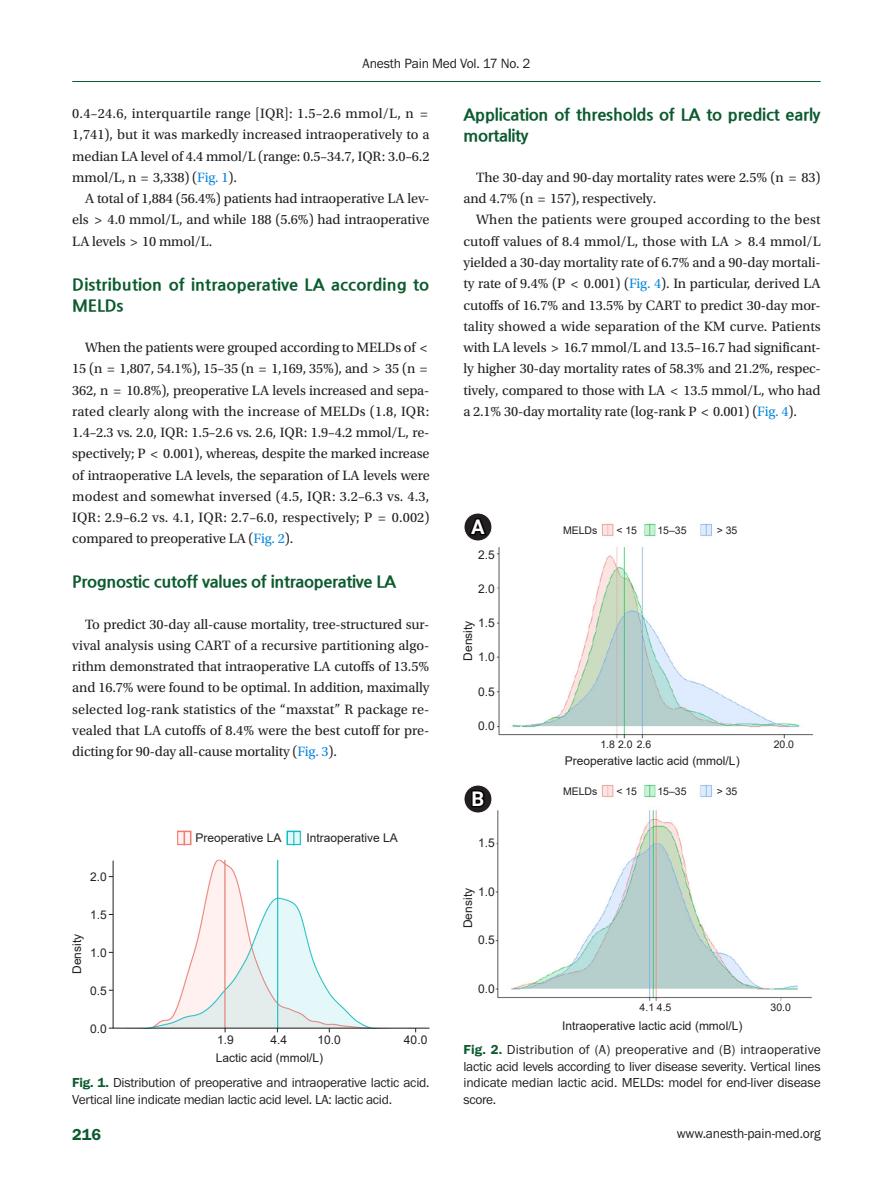
<style>
.page{position:relative;width:893px;height:1191px;background:#fff}
.page>*{position:absolute;margin:0;border:0;box-sizing:border-box;transform-origin:0 0}
.t1{font:700 20.25px "Roboto";color:#fff}
.body-sub-title{font:800 16.5px/21.3px "Nanum Gothic";letter-spacing:-.01em;color:#0c5b2f}
.t2{font:600 16.5px "Franklin Gothic FS";color:#0c5b2f}
.body{font:14.25px/21.3px "Utopia Std";letter-spacing:-.01em;color:#231f20}
.t3{font:13.95px "Franklin Gothic FS";letter-spacing:-.01em;color:#231f20}
.fig-caption{font:13.5px/16.5px "Franklin Gothic FS";letter-spacing:-.02em;color:#231f20}
.Picture_print{font:12px "Arial";color:#231f20}
.Picture_print-2{font:10.5px "Arial";color:#231f20}
.s1{color:#0b88de}
.s2{font-weight:600;color:#0c5b2f}
</style>
<div class="page">
<img style="left:495px;top:523px;width:318px;height:477px">
<svg style="left:464px;top:785px;width:28px;height:28px"></svg>
<div style="left:463px;top:784px;width:29px;height:29px;border:1px solid #fff;border-radius:50%"></div>
<svg style="left:470px;top:788px;width:17px;height:20px"></svg>
<svg style="left:464px;top:513px;width:28px;height:28px"></svg>
<div style="left:463px;top:512px;width:29px;height:29px;border:1px solid #fff;border-radius:50%"></div>
<svg style="left:467px;top:517px;width:22px;height:20px"></svg>
<img style="left:177px;top:830px;width:125px;height:16px">
<svg style="left:112px;top:859px;width:318px;height:170px"></svg>
<hr style="left:72px;top:81px;width:749px;height:1px;background:#0c5b2f">
<p class="t3" style="left:362px;top:56px;width:170px">Anesth Pain Med Vol. 17 No. 2</p>
<p class="body" style="left:72px;top:103px;width:359px">0.4–24.6, interquartile range [IQR]: 1.5–2.6 mmol/L, n = 1,741), but it was markedly increased intraoperatively to a median LA level of 4.4 mmol/L (range: 0.5–34.7, IQR: 3.0–6.2 mmol/L, n = 3,338) (<span class="s1">Fig. 1</span>).</p>
<p class="body" style="left:72px;top:188px;width:359px;text-align:justify;text-indent:13px">A total of 1,884 (56.4%) patients had intraoperative LA lev&shy;els &gt; 4.0 mmol/L, and while 188 (5.6%) had intraoperative LA levels &gt; 10 mmol/L.</p>
<p class="body-sub-title" style="left:72px;top:274px;width:358px">Distribution of intraoperative LA according to<br>MELDs</p>
<p class="body" style="left:72px;top:337px;width:359px;text-indent:13px">When the patients were grouped according to MELDs of &lt; 15 (n = 1,807, 54.1%), 15–35 (n = 1,169, 35%), and &gt; 35 (n = 362, n = 10.8%), preoperative LA levels increased and sepa&shy;rated clearly along with the increase of MELDs (1.8, IQR:<br>1.4–2.3 vs. 2.0, IQR: 1.5–2.6 vs. 2.6, IQR: 1.9–4.2 mmol/L, re&shy;spectively; P &lt; 0.001), whereas, despite the marked increase of intraoperative LA levels, the separation of LA levels were modest and somewhat inversed (4.5, IQR: 3.2–6.3 vs. 4.3, IQR: 2.9–6.2 vs. 4.1, IQR: 2.7–6.0, respectively; P = 0.002) compared to preoperative LA (<span class="s1">Fig. 2</span>).</p>
<p class="body-sub-title" style="left:72px;top:571px;width:325px">Prognostic cutoff values of intraoperative LA</p>
<p class="body" style="left:72px;top:613px;width:359px;text-align:justify;text-indent:13px">To predict 30-day all-cause mortality, tree-structured sur&shy;vival analysis using CART of a recursive partitioning algo&shy;rithm demonstrated that intraoperative LA cutoffs of 13.5% and 16.7% were found to be optimal. In addition, maximally selected log-rank statistics of the “maxstat” R package re&shy;vealed that LA cutoffs of 8.4% were the best cutoff for pre&shy;dicting for 90-day all-cause mortality (<span class="s1">Fig. 3</span>).</p>
<p class="Picture_print" style="left:90px;top:868px;width:18px">2.0</p>
<p class="Picture_print" style="left:90px;top:906px;width:18px">1.5</p>
<p class="Picture_print" style="left:90px;top:944px;width:18px">1.0</p>
<p class="Picture_print" style="left:90px;top:982px;width:18px">0.5</p>
<p class="Picture_print" style="left:90px;top:1020px;width:18px">0.0</p>
<p class="Picture_print" style="left:69px;top:974px;width:42px;rotate:-90deg">Density</p>
<p class="Picture_print" style="left:195px;top:829px;width:88px">Preoperative LA</p>
<p class="Picture_print" style="left:307px;top:829px;width:93px">Intraoperative LA</p>
<p class="Picture_print" style="left:217px;top:1031px;width:18px">1.9</p>
<p class="Picture_print" style="left:270px;top:1031px;width:18px">4.4</p>
<p class="Picture_print" style="left:317px;top:1031px;width:25px">10.0</p>
<p class="Picture_print" style="left:404px;top:1031px;width:25px">40.0</p>
<p class="Picture_print" style="left:216px;top:1049px;width:109px">Lactic acid (mmol/L)</p>
<p class="fig-caption" style="left:72px;top:1074px;width:359px"><span class="s2">Fig. 1.</span> Distribution of preoperative and intraoperative lactic acid.<br>Vertical line indicate median lactic acid level. LA: lactic acid.</p>
<p class="body-sub-title" style="left:463px;top:104px;width:358px">Application of thresholds of LA to predict early mortality</p>
<p class="body" style="left:463px;top:167px;width:359px;text-indent:13px">The 30-day and 90-day mortality rates were 2.5% (n = 83) and 4.7% (n = 157), respectively.</p>
<p class="body" style="left:463px;top:209px;width:359px;text-align:justify;text-indent:13px">When the patients were grouped according to the best cutoff values of 8.4 mmol/L, those with LA &gt; 8.4 mmol/L yielded a 30-day mortality rate of 6.7% and a 90-day mortali&shy;ty rate of 9.4% (P &lt; 0.001) (<span class="s1">Fig. 4</span>). In particular, derived LA cutoffs of 16.7% and 13.5% by CART to predict 30-day mor&shy;tality showed a wide separation of the KM curve. Patients with LA levels &gt; 16.7 mmol/L and 13.5–16.7 had significant&shy;ly higher 30-day mortality rates of 58.3% and 21.2%, respec&shy;tively, compared to those with LA &lt; 13.5 mmol/L, who had a 2.1% 30-day mortality rate (log-rank P &lt; 0.001) (<span class="s1">Fig. 4</span>).</p>
<p class="t1" style="left:471px;top:512px;width:15px">A</p>
<p class="Picture_print" style="left:478px;top:546px;width:18px">2.5</p>
<p class="Picture_print" style="left:478px;top:580px;width:18px">2.0</p>
<p class="Picture_print" style="left:478px;top:614px;width:18px">1.5</p>
<p class="Picture_print" style="left:478px;top:649px;width:18px">1.0</p>
<p class="Picture_print" style="left:478px;top:683px;width:18px">0.5</p>
<p class="Picture_print" style="left:478px;top:717px;width:18px">0.0</p>
<p class="Picture_print" style="left:460px;top:661px;width:42px;rotate:-90deg">Density</p>
<p class="t1" style="left:471px;top:784px;width:14px">B</p>
<p class="Picture_print" style="left:478px;top:834px;width:18px">1.5</p>
<p class="Picture_print" style="left:478px;top:883px;width:18px">1.0</p>
<p class="Picture_print" style="left:478px;top:931px;width:18px">0.5</p>
<p class="Picture_print" style="left:478px;top:980px;width:18px">0.0</p>
<p class="Picture_print" style="left:460px;top:928px;width:42px;rotate:-90deg">Density</p>
<p class="Picture_print-2" style="left:563px;top:523px;width:36px">MELDs</p>
<p class="Picture_print-2" style="left:616px;top:523px;width:22px">&lt; 15</p>
<p class="Picture_print-2" style="left:657px;top:523px;width:31px">15–35</p>
<p class="Picture_print-2" style="left:717px;top:523px;width:22px">&gt; 35</p>
<p class="Picture_print-2" style="left:600px;top:737px;width:52px">1.8 2.0 2.6</p>
<p class="Picture_print" style="left:565px;top:752px;width:176px">Preoperative lactic acid (mmol/L)</p>
<p class="Picture_print-2" style="left:563px;top:783px;width:36px">MELDs</p>
<p class="Picture_print-2" style="left:616px;top:783px;width:22px">&lt; 15</p>
<p class="Picture_print-2" style="left:657px;top:783px;width:31px">15–35</p>
<p class="Picture_print-2" style="left:717px;top:783px;width:22px">&gt; 35</p>
<p class="Picture_print-2" style="left:774px;top:737px;width:22px">20.0</p>
<p class="Picture_print-2" style="left:640px;top:999px;width:33px">4.1 4.5</p>
<p class="Picture_print-2" style="left:770px;top:999px;width:22px">30.0</p>
<p class="Picture_print" style="left:562px;top:1017px;width:182px">Intraoperative lactic acid (mmol/L)</p>
<p class="fig-caption" style="left:463px;top:1041px;width:359px;text-align:justify"><span class="s2">Fig. 2.</span> Distribution of (A) preoperative and (B) intraoperative lactic acid levels according to liver disease severity. Vertical lines indicate median lactic acid. MELDs: model for end-liver disease score.</p>
<p class="t2" style="left:72px;top:1125px;width:30px">216</p>
<p class="t3" style="left:677px;top:1125px;width:146px">www.anesth-pain-med.org</p>
</div>
